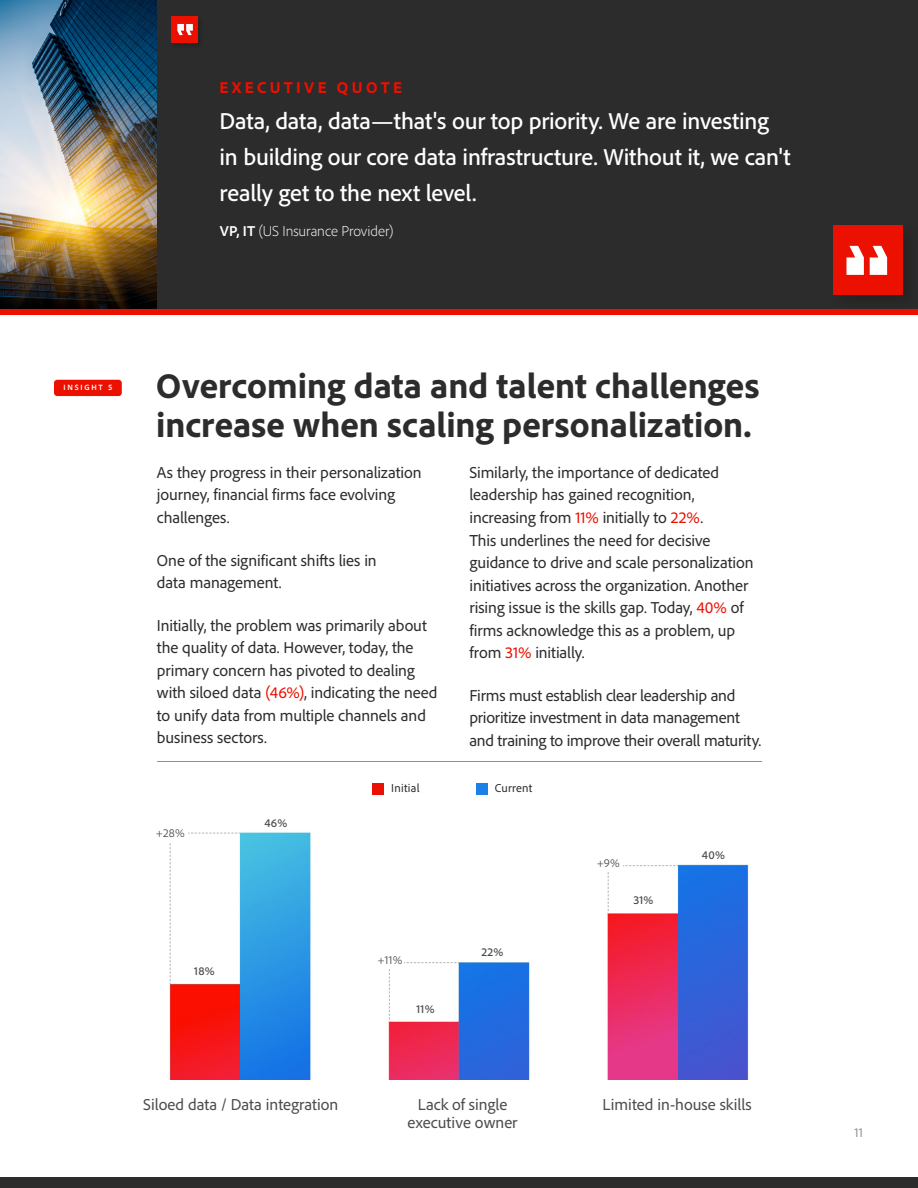
<style>
.page{position:relative;width:918px;height:1188px;background:#fff}
.page>*{position:absolute;margin:0;border:0;box-sizing:border-box;transform-origin:0 0}
.t1{font:800 36px/39px "Adobe Clean";color:#2c2c2c}
.t2{font:500 24px/36px "Adobe Clean";letter-spacing:-.005em;color:#fff}
.t3{font:16.5px/22.5px "Adobe Clean";letter-spacing:-.005em;color:#2c2c2c}
.t4{font:16.5px/18px "Adobe Clean";color:#4c4c4c;text-align:center}
.t5{font:800 16.5px "Adobe Clean";letter-spacing:.205em;color:#eb1000}
.t6{font:300 15px "Adobe Clean";letter-spacing:-.005em;color:#fff}
.t7{font:13.5px "Adobe Clean";color:#949598}
.t8{font:500 12px "Adobe Clean";letter-spacing:.025em;color:#4b4b4b}
.t9{font:12px "Adobe Clean";letter-spacing:.02em;color:#2c2c2c}
.t10{font:300 12px "Adobe Clean";color:#4b4b4b}
.t11{font:700 7.95px "Adobe Clean";letter-spacing:.225em;color:#fff}
.s1{font-weight:700}
.s2{color:#eb1000}
</style>
<div class="page">
<div style="left:0;top:0;width:918px;height:312px;background:#2c2c2c"></div>
<div style="left:0;top:1178px;width:918px;height:10px;background:#2c2c2c"></div>
<img style="left:0;top:0;width:156px;height:309px">
<div style="left:54px;top:380px;width:68px;height:16px;background:#eb1000;border-radius:3px"></div>
<img style="left:169px;top:832px;width:581px;height:248px">
<svg style="left:169px;top:832px;width:72px;height:153px"></svg>
<svg style="left:389px;top:962px;width:71px;height:61px"></svg>
<svg style="left:607px;top:865px;width:72px;height:50px"></svg>
<div style="left:152px;top:828px;width:36px;height:13px;background:#fff"></div>
<div style="left:377px;top:956px;width:27px;height:13px;background:#fff"></div>
<div style="left:595px;top:859px;width:27px;height:13px;background:#fff"></div>
<div style="left:373px;top:783px;width:11px;height:12px;background:#eb1000"></div>
<div style="left:477px;top:783px;width:11px;height:12px;background:#1d80e6"></div>
<hr style="left:157px;top:761px;width:605px;height:1px;background:#8e8e8e">
<div style="left:170px;top:15px;width:34px;height:34px;background:#282828"></div>
<div style="left:171px;top:16px;width:27px;height:27px;background:#eb1000"></div>
<svg style="left:177px;top:24px;width:16px;height:11px"></svg>
<div style="left:0;top:309px;width:918px;height:6px;background:#eb1000"></div>
<div style="left:829px;top:221px;width:89px;height:93px;background:#000;opacity:.18"></div>
<div style="left:833px;top:226px;width:70px;height:69px;background:#eb1000"></div>
<svg style="left:846px;top:246px;width:41px;height:29px"></svg>
<p class="t5" style="left:220px;top:77px;width:184px">EXECUTIVE QUOTE</p>
<h2 class="t2" style="left:220px;top:102px;width:573px">Data, data, data—that's our top priority. We are investing in building our core data infrastructure. Without it, we can't really get to the next level.</h2>
<p class="t6" style="left:220px;top:222px;width:175px"><span class="s1">VP, IT</span> (US Insurance Provider)</p>
<p class="t11" style="left:63px;top:383px;width:50px">INSIGHT 5</p>
<h1 class="t1" style="left:156px;top:365px;width:605px">Overcoming data and talent challenges increase when scaling personalization.</h1>
<p class="t3" style="left:157px;top:461px;width:266px">As they progress in their personalization journey, financial firms face evolving challenges.</p>
<p class="t3" style="left:157px;top:548px;width:221px">One of the significant shifts lies in data management.</p>
<p class="t3" style="left:157px;top:614px;width:282px">Initially, the problem was primarily about the quality of data. However, today, the primary concern has pivoted to dealing with siloed data <span class="s2">(46%)</span>, indicating the need to unify data from multiple channels and business sectors.</p>
<p class="t3" style="left:469px;top:461px;width:286px">Similarly, the importance of dedicated leadership has gained recognition, increasing from <span class="s2">11%</span> initially to <span class="s2">22%</span>.<br>This underlines the need for decisive guidance to drive and scale personalization initiatives across the organization. Another rising issue is the skills gap. Today, <span class="s2">40%</span> of firms acknowledge this as a problem, up from <span class="s2">31%</span> initially.</p>
<p class="t3" style="left:469px;top:683px;width:293px">Firms must establish clear leadership and prioritize investment in data management and training to improve their overall maturity.</p>
<p class="t10" style="left:156px;top:825px;width:30px">+28%</p>
<p class="t8" style="left:264px;top:816px;width:25px">46%</p>
<p class="t8" style="left:194px;top:964px;width:22px">18%</p>
<p class="t9" style="left:391px;top:781px;width:30px">Initial</p>
<p class="t9" style="left:495px;top:781px;width:39px">Current</p>
<p class="t10" style="left:378px;top:953px;width:26px">+11%</p>
<p class="t8" style="left:416px;top:1001px;width:20px">11%</p>
<p class="t8" style="left:481px;top:944px;width:24px">22%</p>
<p class="t10" style="left:597px;top:856px;width:24px">+9%</p>
<p class="t8" style="left:633px;top:892px;width:22px">31%</p>
<p class="t8" style="left:702px;top:848px;width:25px">40%</p>
<p class="t4" style="left:143px;top:1095px;width:197px">Siloed data / Data integration</p>
<p class="t4" style="left:408px;top:1095px;width:112px">Lack of single executive owner</p>
<p class="t4" style="left:602px;top:1095px;width:151px">Limited in-house skills</p>
<p class="t7" style="left:854px;top:1124px;width:10px">11</p>
</div>
